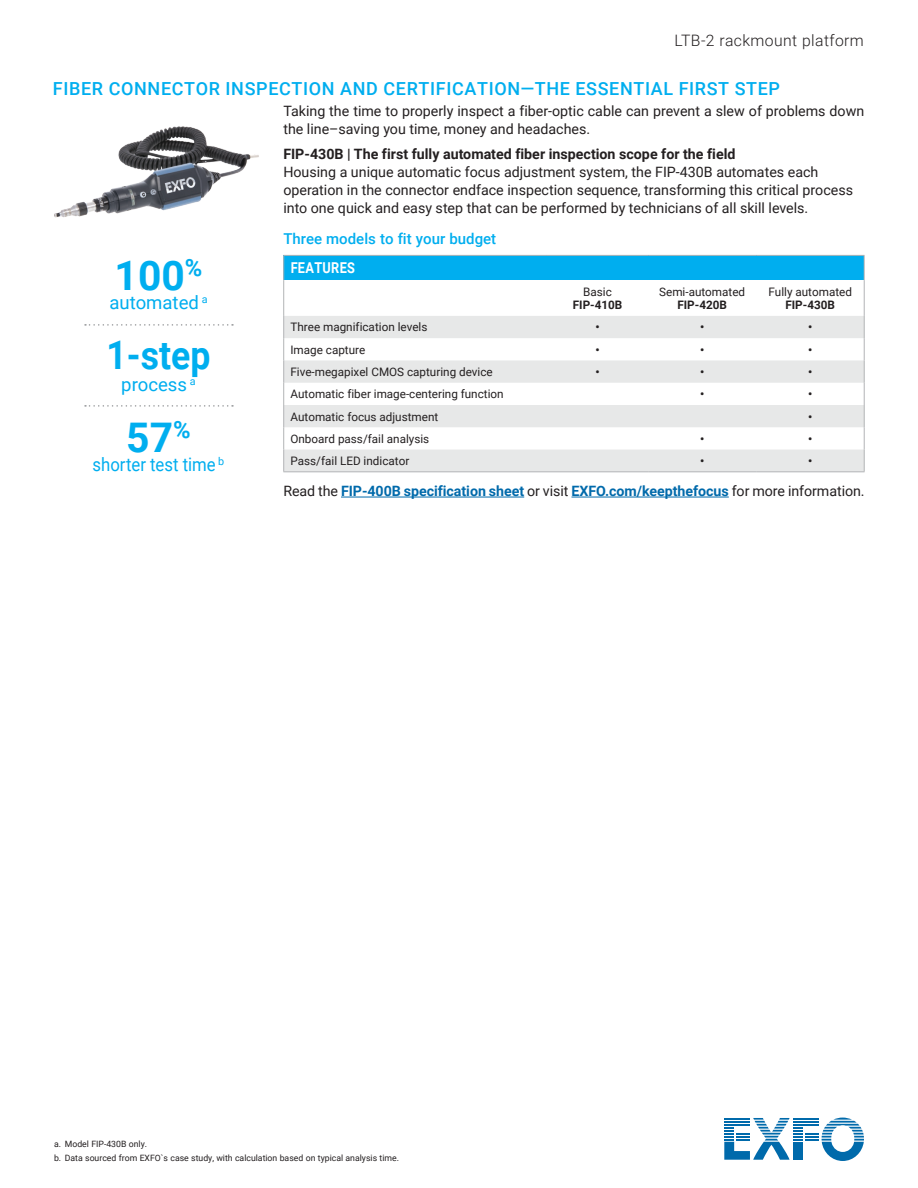
<style>
.page{position:relative;width:918px;height:1188px;background:#fff}
.page>*{position:absolute;margin:0;border:0;box-sizing:border-box;transform-origin:0 0}
.t1{font:700 40.8px "Roboto";color:#00aeef}
.t2{font:700 39.6px "Roboto";color:#00aeef;scale:.9 1}
.t3{font:18.6px "Roboto";color:#00aeef}
.t4{font:18.6px "Roboto";color:#00aeef;scale:.9 1}
.Titre{font:500 18px "Roboto";letter-spacing:.035em;color:#00aeef}
.t5{font:300 15.75px "Roboto";letter-spacing:.025em;color:#231f20}
.Sous-titre_2{font:500 15px "Roboto";color:#00aeef}
.Tableau_titre{font:700 15px "Roboto";letter-spacing:.025em;color:#fff;scale:.85 1}
.Texte{font:14.25px/18px "Roboto";color:#231f20}
.Texte-2{font:700 14.25px "Roboto";letter-spacing:-.005em;color:#006aab}
.Tableau_texte{font:11.7px/13.5px "Roboto";color:#231f20;text-align:center}
.Tableau_texte-2{font:700 11.7px/13.5px "Roboto";color:#231f20;text-align:center}
.t6{font:8.7px "Roboto";color:#231f20}
.s1{font-weight:700}
.s2{font-weight:400;color:#231f20}
.s3{font-weight:400}
</style>
<div class="page">
<svg style="left:724px;top:1118px;width:140px;height:43px"></svg>
<hr style="left:724px;top:1124px;width:26px;height:2px;background:#006aab">
<div style="left:284px;top:255px;width:580px;height:25px;background:#00aeef"></div>
<svg style="left:284px;top:316px;width:580px;height:155px;fill:#e7e8e8"></svg>
<hr style="left:283px;top:255px;width:264px;height:1px;background:#b2b4b6">
<svg style="left:283px;top:256px;width:1px;height:24px"></svg>
<hr style="left:547px;top:255px;width:101px;height:1px;background:#b2b4b6">
<hr style="left:648px;top:255px;width:108px;height:1px;background:#b2b4b6">
<hr style="left:756px;top:255px;width:109px;height:1px;background:#b2b4b6">
<svg style="left:864px;top:256px;width:1px;height:24px"></svg>
<hr style="left:283px;top:280px;width:1px;height:36px;background:#b2b4b6">
<hr style="left:864px;top:280px;width:1px;height:36px;background:#b2b4b6">
<svg style="left:283px;top:316px;width:1px;height:155px"></svg>
<hr style="left:283px;top:471px;width:264px;height:1px;background:#b2b4b6">
<hr style="left:547px;top:471px;width:101px;height:1px;background:#b2b4b6">
<hr style="left:648px;top:471px;width:108px;height:1px;background:#b2b4b6">
<hr style="left:756px;top:471px;width:109px;height:1px;background:#b2b4b6">
<svg style="left:864px;top:316px;width:1px;height:155px"></svg>
<img style="left:54px;top:126px;width:205px;height:92px">
<svg style="left:85px;top:324px;width:148px;height:2px"></svg>
<svg style="left:85px;top:405px;width:148px;height:2px"></svg>
<hr style="left:341px;top:497px;width:183px;height:1px;background:#006aab">
<hr style="left:571px;top:497px;width:158px;height:1px;background:#006aab">
<p class="t5" style="left:675px;top:30px;width:191px">LTB-2 rackmount platform</p>
<p class="Titre" style="left:53px;top:75px;width:729px">FIBER CONNECTOR INSPECTION AND CERTIFICATION—THE ESSENTIAL FIRST STEP</p>
<p class="Texte" style="left:283px;top:101px;width:582px">Taking the time to properly inspect a fiber-optic cable can prevent a slew of problems down the line–saving you time, money and headaches.</p>
<p class="Texte" style="left:283px;top:144px;width:571px"><span class="s1">FIP-430B | The first fully automated fiber inspection scope for the field<br></span>Housing a unique automatic focus adjustment system, the FIP-430B automates each operation in the connector endface inspection sequence, transforming this critical process into one quick and easy step that can be performed by technicians of all skill levels.</p>
<p class="Sous-titre_2" style="left:283px;top:228px;width:214px">Three models to fit your budget</p>
<p class="t1" style="left:115px;top:247px;width:89px">100<sup>%</sup></p>
<p class="t3" style="left:109px;top:290px;width:100px">automated <sup>a</sup></p>
<p class="t2" style="left:107px;top:327px;width:117px">1-step</p>
<p class="t3" style="left:121px;top:372px;width:76px">process <sup>a</sup></p>
<p class="t1" style="left:126px;top:409px;width:66px">57<sup>%</sup></p>
<p class="t4" style="left:93px;top:452px;width:148px">shorter test time <sup>b</sup></p>
<p class="Texte-2" style="left:283px;top:481px;width:583px"><span class="s2">Read the</span> FIP-400B specification sheet <span class="s2">or visit</span> EXFO.com/keepthefocus <span class="s2">for more information.</span></p>
<p class="Tableau_titre" style="left:291px;top:258px;width:77px">FEATURES</p>
<p class="Tableau_texte-2" style="left:573px;top:284px;width:51px"><span class="s3">Basic<br></span>FIP-410B</p>
<p class="Tableau_texte" style="left:659px;top:284px;width:88px">Semi-automated<br><span class="s1">FIP-420B</span></p>
<p class="Tableau_texte" style="left:768px;top:284px;width:85px">Fully automated<br><span class="s1">FIP-430B</span></p>
<p class="Tableau_texte" style="left:290px;top:320px;width:139px">Three magnification levels</p>
<p class="Tableau_texte-2" style="left:595px;top:320px;width:6px">•</p>
<p class="Tableau_texte-2" style="left:700px;top:320px;width:6px">•</p>
<p class="Tableau_texte-2" style="left:808px;top:320px;width:6px">•</p>
<p class="Tableau_texte" style="left:290px;top:342px;width:76px">Image capture</p>
<p class="Tableau_texte-2" style="left:595px;top:342px;width:6px">•</p>
<p class="Tableau_texte-2" style="left:700px;top:342px;width:6px">•</p>
<p class="Tableau_texte-2" style="left:808px;top:342px;width:6px">•</p>
<p class="Tableau_texte" style="left:290px;top:365px;width:204px">Five-megapixel CMOS capturing device</p>
<p class="Tableau_texte-2" style="left:595px;top:365px;width:6px">•</p>
<p class="Tableau_texte-2" style="left:700px;top:365px;width:6px">•</p>
<p class="Tableau_texte-2" style="left:808px;top:365px;width:6px">•</p>
<p class="Tableau_texte" style="left:290px;top:387px;width:215px">Automatic fiber image-centering function</p>
<p class="Tableau_texte-2" style="left:700px;top:387px;width:6px">•</p>
<p class="Tableau_texte-2" style="left:808px;top:387px;width:6px">•</p>
<p class="Tableau_texte" style="left:290px;top:409px;width:149px">Automatic focus adjustment</p>
<p class="Tableau_texte-2" style="left:808px;top:409px;width:6px">•</p>
<p class="Tableau_texte" style="left:290px;top:431px;width:140px">Onboard pass/fail analysis</p>
<p class="Tableau_texte-2" style="left:700px;top:431px;width:6px">•</p>
<p class="Tableau_texte-2" style="left:808px;top:431px;width:6px">•</p>
<p class="Tableau_texte" style="left:290px;top:454px;width:120px">Pass/fail LED indicator</p>
<p class="Tableau_texte-2" style="left:700px;top:454px;width:6px">•</p>
<p class="Tableau_texte-2" style="left:808px;top:454px;width:6px">•</p>
<p class="t6" style="left:54px;top:1137px;width:95px">a. Model FIP-430B only.</p>
<p class="t6" style="left:54px;top:1152px;width:347px">b. Data sourced from EXFO`s case study, with calculation based on typical analysis time.</p>
</div>
